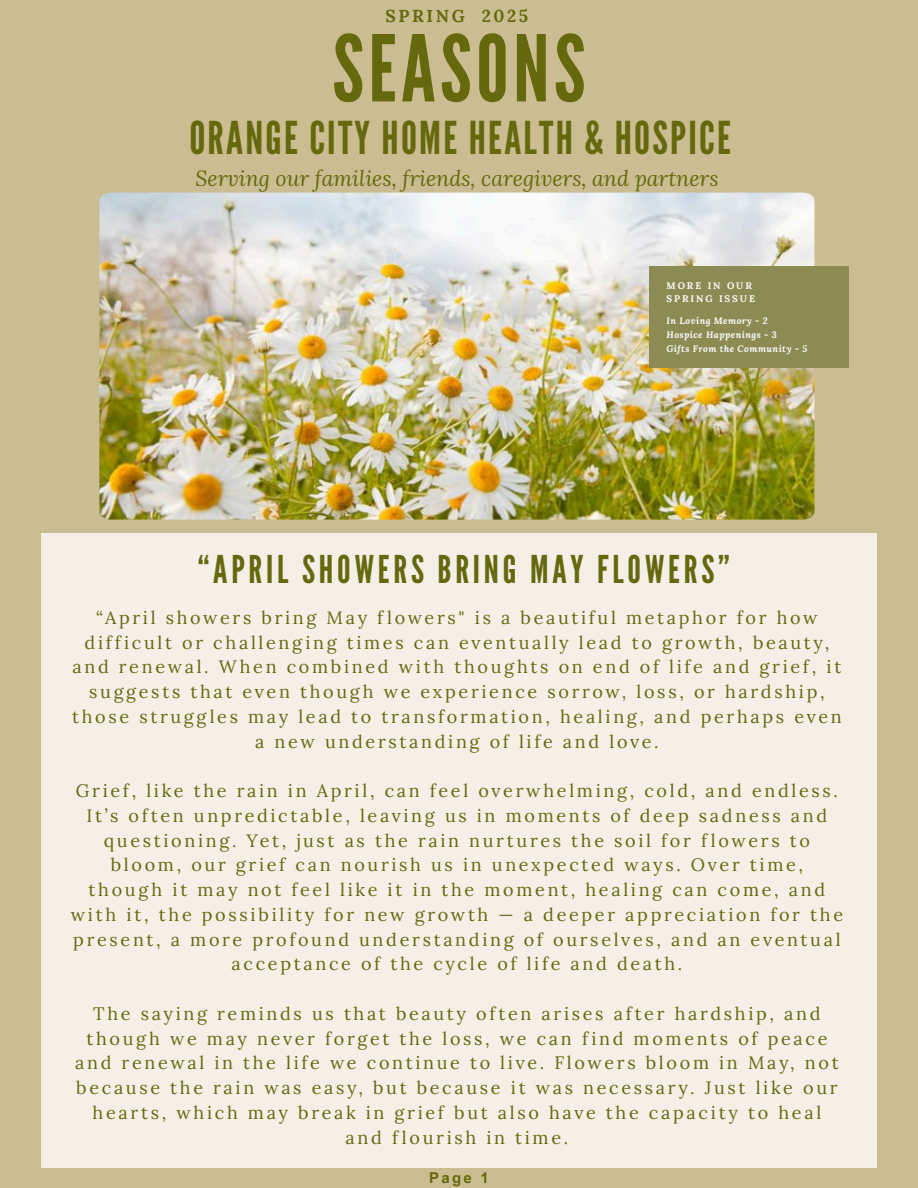
<style>
.page{position:relative;width:918px;height:1188px;background:#c9bd91}
.page>*{position:absolute;margin:0;border:0;box-sizing:border-box;transform-origin:0 0}
.t1{font:91.65px "League Gothic";letter-spacing:.05em;color:#66680d}
.t2{font:45.15px "League Gothic";letter-spacing:.05em;color:#66680d}
.t3{font:38.25px "League Gothic";letter-spacing:.1em;color:#66680d}
.t4{font:italic 21.45px "Lora";color:#66680d}
.t5{font:18px/24.8px "Lora";letter-spacing:.15em;color:#66680d;text-align:center}
.t6{font:700 17.25px "Lora";letter-spacing:.15em;color:#66680d}
.t7{font:700 15px "Arial MT Pro";color:#66680d}
.t8{font:700 9.6px "Lora";letter-spacing:.2em;color:#fcfcfc}
.t9{font:italic 700 9.3px "Lora";letter-spacing:.05em;color:#fcfcfc}
</style>
<div class="page">
<div style="left:41px;top:533px;width:836px;height:634px;background:#f5efe7"></div>
<img style="left:99px;top:193px;width:715px;height:327px">
<div style="left:650px;top:266px;width:199px;height:102px;background:#8b8b53"></div>
<p class="t6" style="left:386px;top:5px;width:144px">SPRING 2025</p>
<p class="t1" style="left:332px;top:16px;width:255px">SEASONS</p>
<p class="t2" style="left:189px;top:112px;width:543px">ORANGE CITY HOME HEALTH &amp; HOSPICE</p>
<p class="t4" style="left:195px;top:164px;width:525px">Serving our families, friends, caregivers, and partners</p>
<h1 class="t8" style="left:667px;top:279px;width:87px">MORE IN OUR</h1>
<h3 class="t8" style="left:667px;top:292px;width:90px">SPRING ISSUE</h3>
<p class="t9" style="left:667px;top:314px;width:103px">In Loving Memory - 2</p>
<p class="t9" style="left:667px;top:328px;width:112px">Hospice Happenings - 3</p>
<p class="t9" style="left:667px;top:343px;width:143px">Gifts From the Community - 5</p>
<p class="t3" style="left:198px;top:548px;width:534px">“APRIL SHOWERS BRING MAY FLOWERS”</p>
<h2 class="t5" style="left:72px;top:605px;width:771px">“April showers bring May flowers" is a beautiful metaphor for how difficult or challenging times can eventually lead to growth, beauty, and renewal. When combined with thoughts on end of life and grief, it suggests that even though we experience sorrow, loss, or hardship, those struggles may lead to transformation, healing, and perhaps even a new understanding of life and love.</h2>
<h5 class="t5" style="left:71px;top:778px;width:774px">Grief, like the rain in April, can feel overwhelming, cold, and endless.<br>It’s often unpredictable, leaving us in moments of deep sadness and questioning. Yet, just as the rain nurtures the soil for flowers to bloom, our grief can nourish us in unexpected ways. Over time,<br>though it may not feel like it in the moment, healing can come, and with it, the possibility for new growth — a deeper appreciation for the present, a more profound understanding of ourselves, and an eventual acceptance of the cycle of life and death.</h5>
<h5 class="t5" style="left:75px;top:1001px;width:765px">The saying reminds us that beauty often arises after hardship, and though we may never forget the loss, we can find moments of peace and renewal in the life we continue to live. Flowers bloom in May, not because the rain was easy, but because it was necessary. Just like our hearts, which may break in grief but also have the capacity to heal and flourish in time.</h5>
<p class="t7" style="left:429px;top:1172px;width:61px">Page 1</p>
</div>
